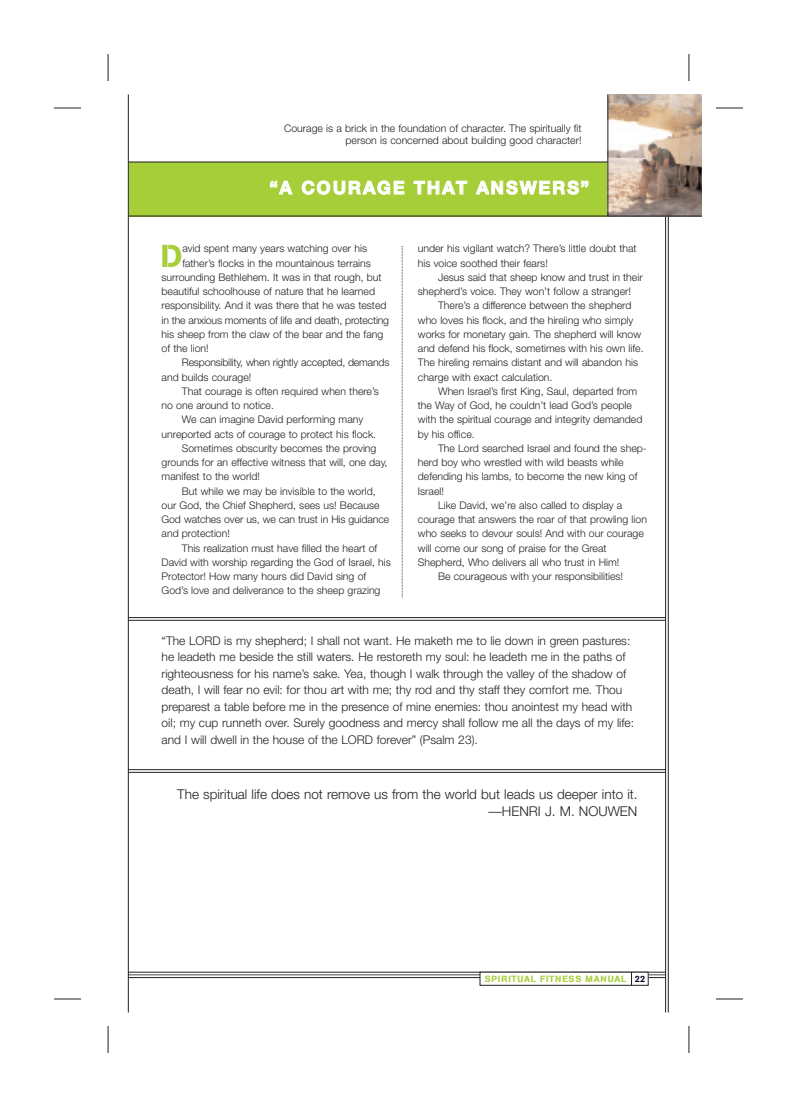
<style>
.page{position:relative;width:797px;height:1107px;background:#fff}
.page>*{position:absolute;margin:0;border:0;box-sizing:border-box;transform-origin:0 0}
.t1{font:31.35px "AG Book Stencil";color:#a6ce39}
.t2{font:700 18px "Helvetica Neue";letter-spacing:.11em;color:#fff}
.t3{font:300 13.5px/16.5px "Helvetica Neue";color:#231f20;text-align:right}
.t4{font:300 12px/16.5px "Helvetica Neue";color:#231f20}
.t5{font:300 10.5px/14.2px "Helvetica Neue";color:#231f20}
.t6{font:9px "AG Book Stencil";letter-spacing:.09em;color:#a6ce39}
.s1{color:#00001f}
</style>
<div class="page">
<svg style="left:108px;top:54px;width:1px;height:27px"></svg>
<svg style="left:688px;top:54px;width:1px;height:27px"></svg>
<svg style="left:108px;top:1026px;width:1px;height:27px"></svg>
<svg style="left:688px;top:1026px;width:1px;height:27px"></svg>
<svg style="left:54px;top:108px;width:27px;height:1px"></svg>
<svg style="left:716px;top:108px;width:26px;height:1px"></svg>
<svg style="left:54px;top:999px;width:27px;height:1px"></svg>
<svg style="left:716px;top:999px;width:26px;height:1px"></svg>
<hr style="left:665px;top:94px;width:1px;height:918px;background:#231f20">
<hr style="left:667px;top:94px;width:1px;height:918px;background:#231f20">
<svg style="left:129px;top:972px;width:537px;height:14px"></svg>
<div style="left:129px;top:162px;width:559px;height:54px;background:#a6ce39"></div>
<img style="left:608px;top:94px;width:94px;height:122px">
<hr style="left:129px;top:216px;width:573px;height:1px;background:#231f20">
<svg style="left:402px;top:246px;width:1px;height:352px"></svg>
<hr style="left:128px;top:617px;width:537px;height:1px;background:#231f20">
<hr style="left:128px;top:620px;width:537px;height:1px;background:#231f20">
<hr style="left:128px;top:769px;width:538px;height:1px;background:#231f20">
<hr style="left:128px;top:772px;width:538px;height:1px;background:#231f20">
<hr style="left:128px;top:94px;width:1px;height:918px;background:#231f20">
<hr style="left:129px;top:162px;width:479px;height:1px;background:#231f20">
<hr style="left:607px;top:94px;width:1px;height:122px;background:#231f20">
<p class="t5" style="left:284px;top:123px;width:299px;line-height:12px;text-align:right">Courage is a brick in the foundation of character. The spiritually fit person is concerned about building good character!</p>
<h2 class="t2" style="left:269px;top:177px;width:321px">“A COURAGE THAT ANSWERS”</h2>
<p class="t5" style="left:182px;top:241px;width:186px">avid spent many years watching over his</p>
<p class="t5" style="left:182px;top:256px;width:190px">father’s flocks in the mountainous terrains</p>
<p class="t5" style="left:162px;top:270px;width:221px">surrounding Bethlehem. It was in that rough, but</p>
<p class="t5" style="left:162px;top:284px;width:215px">beautiful schoolhouse of nature that he learned</p>
<p class="t5" style="left:162px;top:298px;width:226px">responsibility. And it was there that he was tested</p>
<p class="t5" style="left:162px;top:313px;width:229px">in the anxious moments of life and death, protecting</p>
<p class="t5" style="left:162px;top:327px;width:223px">his sheep from the claw of the bear and the fang</p>
<p class="t5" style="left:162px;top:341px;width:49px">of the lion!</p>
<p class="t5" style="left:182px;top:355px;width:209px">Responsibility, when rightly accepted, demands</p>
<p class="t5" style="left:162px;top:370px;width:91px">and builds courage!</p>
<p class="t5" style="left:182px;top:384px;width:198px">That courage is often required when there’s</p>
<p class="t5" style="left:162px;top:398px;width:114px">no one around to notice.</p>
<p class="t5" style="left:182px;top:412px;width:183px">We can imagine David performing many</p>
<p class="t5" style="left:162px;top:427px;width:216px">unreported acts of courage to protect his flock.</p>
<p class="t5" style="left:182px;top:441px;width:196px">Sometimes obscurity becomes the proving</p>
<p class="t5" style="left:162px;top:455px;width:227px">grounds for an effective witness that will, one day,</p>
<p class="t5" style="left:162px;top:469px;width:100px">manifest to the world!</p>
<p class="t5" style="left:182px;top:484px;width:195px">But while we may be invisible to the world,</p>
<p class="t5" style="left:162px;top:498px;width:219px">our God, the Chief Shepherd, sees us! Because</p>
<p class="t5" style="left:162px;top:512px;width:229px">God watches over us, we can trust in His guidance</p>
<p class="t5" style="left:162px;top:526px;width:70px">and protection!</p>
<p class="t5" style="left:182px;top:541px;width:197px">This realization must have filled the heart of</p>
<p class="t5" style="left:162px;top:555px;width:231px">David with worship regarding the God of Israel, his</p>
<p class="t5" style="left:162px;top:569px;width:206px">Protector! How many hours did David sing of</p>
<p class="t5" style="left:162px;top:583px;width:220px">God’s love and deliverance to the sheep grazing</p>
<h1 class="t1" style="left:161px;top:238px;width:23px">D</h1>
<p class="t5" style="left:418px;top:241px;width:220px">under his vigilant watch? There’s little doubt that his voice soothed their fears!</p>
<p class="t5" style="left:418px;top:270px;width:226px;text-indent:20px">Jesus said that sheep know and trust in their shepherd’s voice. They won’t follow a stranger!</p>
<p class="t5" style="left:418px;top:298px;width:227px;text-indent:20px">There’s a difference between the shepherd who loves his flock, and the hireling who simply works for monetary gain. The shepherd will know and defend his flock, sometimes with his own life.<br>The hireling remains distant and will abandon his charge with exact calculation.</p>
<p class="t5" style="left:418px;top:384px;width:226px;text-indent:20px">When Israel’s first King, Saul, departed from the Way of God, he couldn’t lead God’s people with the spiritual courage and integrity demanded by his office.</p>
<p class="t5" style="left:438px;top:441px;width:210px">The Lord searched Israel and found the shep-</p>
<p class="t5" style="left:418px;top:455px;width:207px">herd boy who wrestled with wild beasts while</p>
<p class="t5" style="left:418px;top:469px;width:221px">defending his lambs, to become the new king of</p>
<p class="t5" style="left:418px;top:484px;width:28px">Israel!</p>
<p class="t5" style="left:438px;top:498px;width:186px">Like David, we’re also called to display a</p>
<p class="t5" style="left:418px;top:512px;width:230px">courage that answers the roar of that prowling lion</p>
<p class="t5" style="left:418px;top:526px;width:227px">who seeks to devour souls! And with our courage</p>
<p class="t5" style="left:418px;top:541px;width:190px">will come our song of praise for the Great</p>
<p class="t5" style="left:418px;top:555px;width:203px">Shepherd, Who delivers all who trust in Him!</p>
<p class="t5" style="left:438px;top:569px;width:186px">Be courageous with your responsibilities!</p>
<p class="t4" style="left:162px;top:632px;width:474px">“The LORD is my shepherd; I shall not want. He maketh me to lie down in green pastures: he leadeth me beside the still waters. He restoreth my soul: he leadeth me in the paths of righteousness for his name’s sake. Yea, though I walk through the valley of the shadow of death, I will fear no evil: for thou art with me; thy rod and thy staff they comfort me. Thou preparest a table before me in the presence of mine enemies: thou anointest my head with oil; my cup runneth over. Surely goodness and mercy shall follow me all the days of my life: and I will dwell in the house of the LORD forever” (Psalm 23).</p>
<p class="t3" style="left:177px;top:786px;width:462px">The spiritual life does not remove us from the world but leads us deeper into it. —HENRI J. M. NOUWEN</p>
<p class="t6" style="left:484px;top:974px;width:162px">SPIRITUAL FITNESS MANUAL <span class="s1">22</span></p>
</div>
